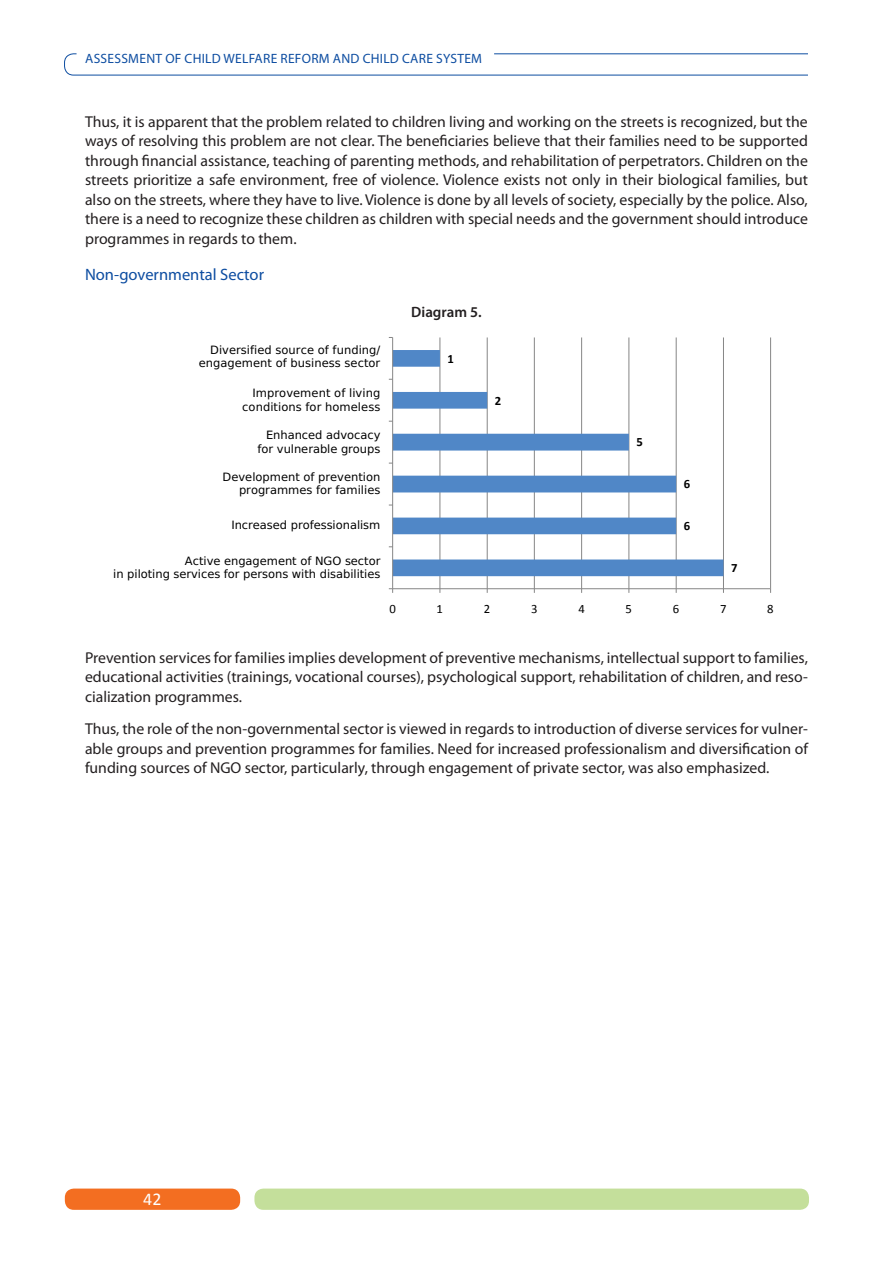
<style>
.page{position:relative;width:893px;height:1263px;background:#fff}
.page>*{position:absolute;margin:0;border:0;box-sizing:border-box;transform-origin:0 0}
.t1{font:18px "Calibri";color:#fff}
.Title4_ENG{font:16.5px "Myriad Pro";color:#0d4da1}
.t2{font:15.75px/19.5px "Myriad Pro";color:#231f20;text-align:justify}
.Diagram_ENG{font:600 15px "Myriad Pro";color:#231f20}
.t3{font:13.5px "Myriad Pro";letter-spacing:.02em;color:#0d4da1}
.t4{font:12.75px "Calibri";color:#000}
.t5{font:700 12.75px "Calibri";color:#000}
.t6{font:11.55px/13.8px "BPG DejaVu Sans";color:#000;text-align:right}
</style>
<div class="page">
<div style="left:254px;top:1188px;width:555px;height:22px;background:#c4df9b;border-radius:9px"></div>
<div style="left:65px;top:1188px;width:175px;height:22px;background:#f36e21;border-radius:9px"></div>
<div style="left:64px;top:53px;width:785px;height:22px;border:1px solid #0d4da1;border-radius:9px"></div>
<div style="left:77px;top:43px;width:417px;height:21px;background:#fff;border-radius:9px"></div>
<div style="left:808px;top:38px;width:48px;height:53px;background:#fff"></div>
<hr style="left:439px;top:337px;width:1px;height:252px;background:#868686">
<hr style="left:487px;top:337px;width:1px;height:252px;background:#868686">
<hr style="left:534px;top:337px;width:1px;height:252px;background:#868686">
<hr style="left:581px;top:337px;width:1px;height:252px;background:#868686">
<hr style="left:628px;top:337px;width:1px;height:252px;background:#868686">
<hr style="left:676px;top:337px;width:1px;height:252px;background:#868686">
<hr style="left:723px;top:337px;width:1px;height:252px;background:#868686">
<hr style="left:770px;top:337px;width:1px;height:252px;background:#868686">
<svg style="left:393px;top:350px;width:330px;height:226px"></svg>
<hr style="left:393px;top:588px;width:378px;height:1px;background:#868686">
<hr style="left:392px;top:337px;width:1px;height:252px;background:#868686">
<p class="t3" style="left:85px;top:50px;width:398px">ASSESSMENT OF CHILD WELFARE REFORM AND CHILD CARE SYSTEM</p>
<p class="t2" style="left:85px;top:111px;width:724px">Thus, it is apparent that the problem related to children living and working on the streets is recognized, but the ways of resolving this problem are not clear. The beneficiaries believe that their families need to be supported through financial assistance, teaching of parenting methods, and rehabilitation of perpetrators. Children on the streets prioritize a safe environment, free of violence. Violence exists not only in their biological families, but also on the streets, where they have to live. Violence is done by all levels of society, especially by the police. Also, there is a need to recognize these children as children with special needs and the government should introduce programmes in regards to them.</p>
<p class="Title4_ENG" style="left:85px;top:264px;width:181px">Non-governmental Sector</p>
<p class="Diagram_ENG" style="left:411px;top:302px;width:72px">Diagram 5.</p>
<p class="t6" style="left:199px;top:343px;width:183px">Diversified source of funding/ engagement of business sector</p>
<p class="t6" style="left:242px;top:386px;width:140px">Improvement of living conditions for homeless</p>
<p class="t6" style="left:258px;top:428px;width:124px">Enhanced advocacy for vulnerable groups</p>
<p class="t6" style="left:223px;top:470px;width:159px">Development of prevention programmes for families</p>
<p class="t6" style="left:231px;top:518px;width:151px">Increased professionalism</p>
<p class="t5" style="left:448px;top:351px;width:8px">1</p>
<p class="t5" style="left:495px;top:392px;width:8px">2</p>
<p class="t5" style="left:637px;top:434px;width:8px">5</p>
<p class="t5" style="left:684px;top:476px;width:8px">6</p>
<p class="t5" style="left:684px;top:518px;width:8px">6</p>
<p class="t6" style="left:113px;top:554px;width:269px">Active engagement of NGO sector<br>in piloting services for persons with disabilities</p>
<p class="t5" style="left:731px;top:560px;width:8px">7</p>
<p class="t4" style="left:389px;top:600px;width:8px">0</p>
<p class="t4" style="left:437px;top:600px;width:8px">1</p>
<p class="t4" style="left:484px;top:600px;width:8px">2</p>
<p class="t4" style="left:531px;top:600px;width:8px">3</p>
<p class="t4" style="left:578px;top:600px;width:8px">4</p>
<p class="t4" style="left:626px;top:600px;width:8px">5</p>
<p class="t4" style="left:673px;top:600px;width:8px">6</p>
<p class="t4" style="left:720px;top:600px;width:8px">7</p>
<p class="t4" style="left:767px;top:600px;width:8px">8</p>
<p class="t2" style="left:85px;top:647px;width:724px">Prevention services for families implies development of preventive mechanisms, intellectual support to families, educational activities (trainings, vocational courses), psychological support, rehabilitation of children, and reso&shy;cialization programmes.</p>
<p class="t2" style="left:85px;top:719px;width:724px">Thus, the role of the non-governmental sector is viewed in regards to introduction of diverse services for vulner&shy;able groups and prevention programmes for families. Need for increased professionalism and diversification of funding sources of NGO sector, particularly, through engagement of private sector, was also emphasized.</p>
<p class="t1" style="left:143px;top:1188px;width:20px">42</p>
</div>
